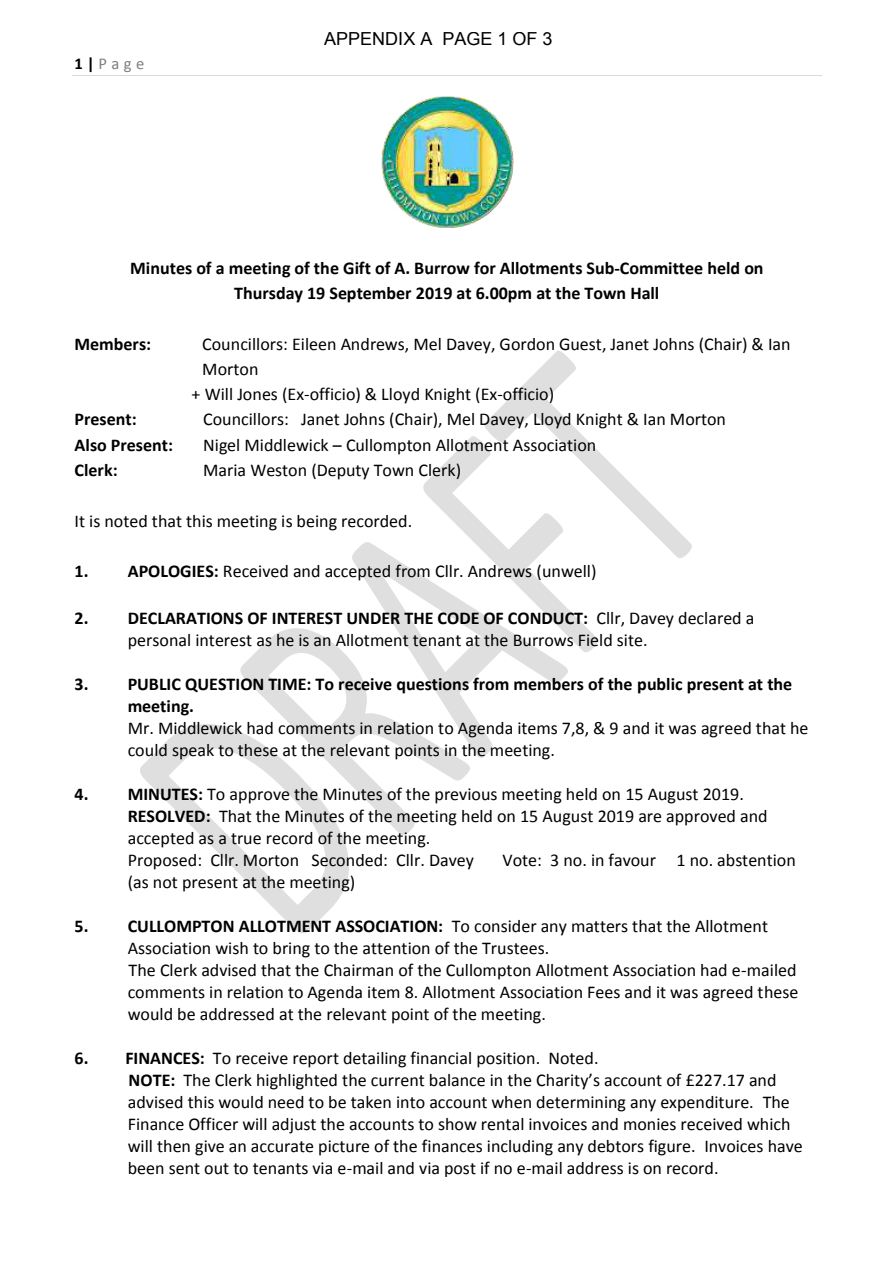
<style>
.page{position:relative;width:893px;height:1263px;background:#fff}
.page>*{position:absolute;margin:0;border:0;box-sizing:border-box;transform-origin:0 0}
.t1{font:18px/21.9px "Calibri";color:#000}
.t2{font:700 18px/25.3px "Calibri";color:#000;text-align:center}
.t3{font:18px "Arial";color:#010101}
.t4{font:16.5px "Calibri";color:#7f7f7f}
.s1{font-weight:700;color:#000}
.s2{font-weight:700}
</style>
<div class="page">
<svg style="left:140px;top:724px;width:209px;height:210px"></svg>
<svg style="left:240px;top:628px;width:230px;height:207px"></svg>
<svg style="left:352px;top:542px;width:216px;height:216px"></svg>
<svg style="left:423px;top:351px;width:269px;height:301px"></svg>
<hr style="left:72px;top:75px;width:749px;height:1px;background:#d9d9d9">
<img style="left:381px;top:96px;width:132px;height:132px">
<p class="t4" style="left:75px;top:56px;width:71px"><span class="s1">1</span> Page</p>
<p class="t3" style="left:324px;top:29px;width:230px">APPENDIX A PAGE 1 OF 3</p>
<p class="t2" style="left:130px;top:257px;width:635px">Minutes of a meeting of the Gift of A. Burrow for Allotments Sub-Committee held on<br>Thursday 19 September 2019 at 6.00pm at the Town Hall</p>
<p class="t2" style="left:75px;top:332px;width:78px">Members:</p>
<p class="t1" style="left:202px;top:334px;width:590px">Councillors: Eileen Andrews, Mel Davey, Gordon Guest, Janet Johns (Chair) &amp; Ian</p>
<p class="t1" style="left:202px;top:360px;width:58px">Morton</p>
<p class="t1" style="left:192px;top:385px;width:364px">+ Will Jones (Ex-officio) &amp; Lloyd Knight (Ex-officio)</p>
<p class="t2" style="left:75px;top:408px;width:64px">Present:</p>
<p class="t1" style="left:203px;top:410px;width:524px">Councillors: Janet Johns (Chair), Mel Davey, Lloyd Knight &amp; Ian Morton</p>
<p class="t2" style="left:75px;top:434px;width:100px">Also Present:</p>
<p class="t1" style="left:203px;top:435px;width:394px">Nigel Middlewick – Cullompton Allotment Association</p>
<p class="t2" style="left:75px;top:459px;width:45px">Clerk:</p>
<p class="t1" style="left:203px;top:461px;width:259px">Maria Weston (Deputy Town Clerk)</p>
<p class="t1" style="left:75px;top:511px;width:339px">It is noted that this meeting is being recorded.</p>
<p class="t1" style="left:75px;top:562px;width:523px"><span class="s2">1. APOLOGIES:</span> Received and accepted from Cllr. Andrews (unwell)</p>
<p class="t1" style="left:128px;top:609px;width:628px;text-indent:-53px"><span class="s2">2. DECLARATIONS OF INTEREST UNDER THE CODE OF CONDUCT:</span> Cllr, Davey declared a personal interest as he is an Allotment tenant at the Burrows Field site.</p>
<p class="t2" style="left:128px;top:675px;width:666px;line-height:22px;text-align:left;text-indent:-53px">3. PUBLIC QUESTION TIME: To receive questions from members of the public present at the meeting.</p>
<p class="t1" style="left:128px;top:719px;width:682px">Mr. Middlewick had comments in relation to Agenda items 7,8, &amp; 9 and it was agreed that he could speak to these at the relevant points in the meeting.</p>
<p class="t1" style="left:128px;top:785px;width:641px;text-indent:-53px"><span class="s2">4. MINUTES:</span> To approve the Minutes of the previous meeting held on 15 August 2019.<br><span class="s2">RESOLVED:</span> That the Minutes of the meeting held on 15 August 2019 are approved and accepted as a true record of the meeting.<br>Proposed: Cllr. Morton Seconded: Cllr. Davey</p>
<p class="t1" style="left:502px;top:851px;width:295px">Vote: 3 no. in favour 1 no. abstention</p>
<p class="t1" style="left:128px;top:873px;width:229px">(as not present at the meeting)</p>
<p class="t1" style="left:128px;top:917px;width:672px;text-indent:-53px"><span class="s2">5. CULLOMPTON ALLOTMENT ASSOCIATION:</span> To consider any matters that the Allotment Association wish to bring to the attention of the Trustees.<br>The Clerk advised that the Chairman of the Cullompton Allotment Association had e-mailed comments in relation to Agenda item 8. Allotment Association Fees and it was agreed these would be addressed at the relevant point of the meeting.</p>
<p class="t1" style="left:128px;top:1048px;width:676px;text-indent:-53px"><span class="s2">6. FINANCES:</span> To receive report detailing financial position. Noted.<br><span class="s2">NOTE:</span> The Clerk highlighted the current balance in the Charity’s account of £227.17 and advised this would need to be taken into account when determining any expenditure. The Finance Officer will adjust the accounts to show rental invoices and monies received which will then give an accurate picture of the finances including any debtors figure. Invoices have been sent out to tenants via e-mail and via post if no e-mail address is on record.</p>
</div>
